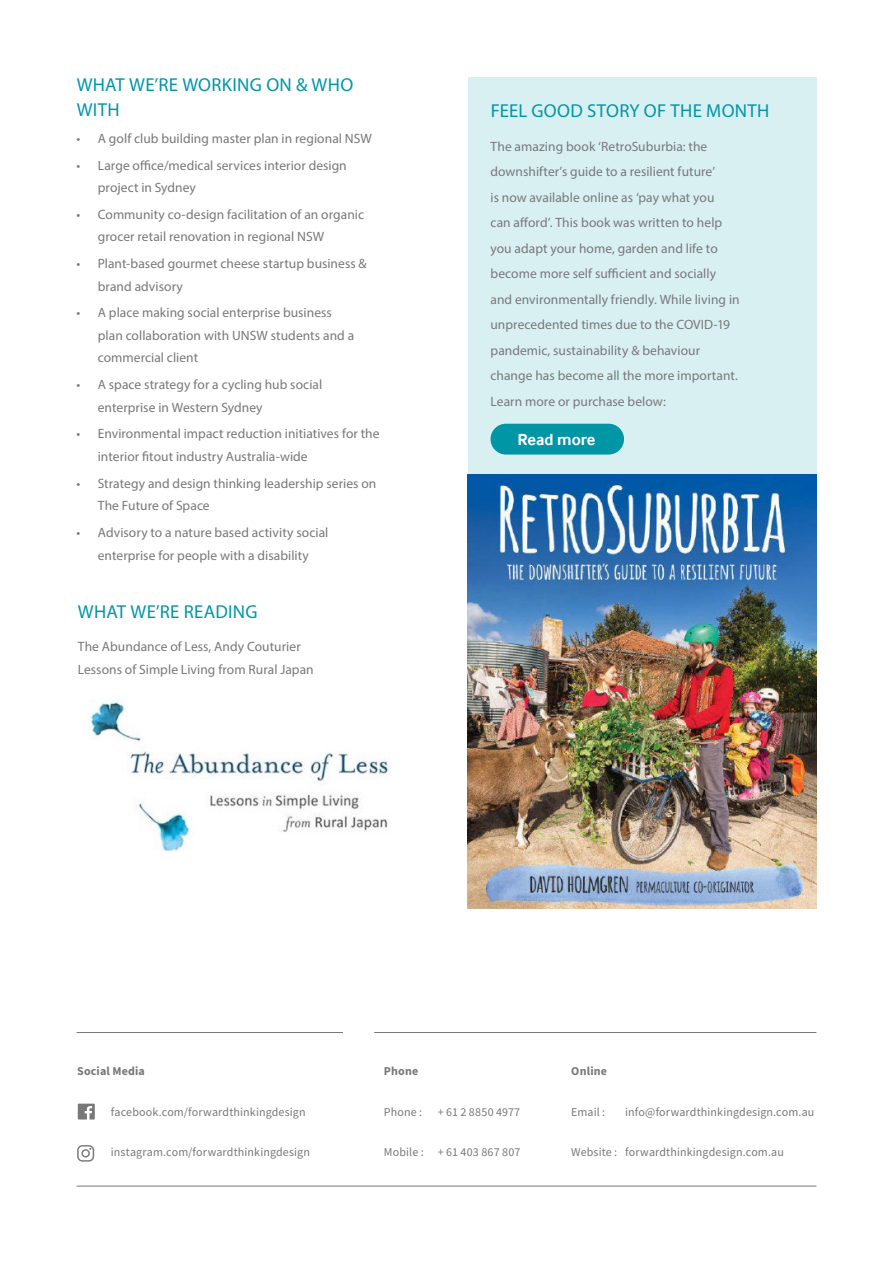
<style>
.page{position:relative;width:893px;height:1263px;background:#fff}
.page>*{position:absolute;margin:0;border:0;box-sizing:border-box;transform-origin:0 0}
.t1{font:18.75px/25.5px "Myriad Pro";letter-spacing:.015em;color:#0096a6}
.t2{font:700 16.5px "Inter Face";color:#fff}
.t3{font:13.5px/25.5px "Myriad Pro";letter-spacing:.005em;color:#787878}
.t4{font:12px "Source Sans Pro";letter-spacing:.01em;color:#787878}
.t5{font:700 12px "Source Sans Pro";letter-spacing:.015em;color:#787878}
</style>
<div class="page">
<hr style="left:77px;top:1186px;width:739px;height:1px;background:#787878">
<hr style="left:77px;top:1032px;width:266px;height:1px;background:#787878">
<hr style="left:374px;top:1032px;width:442px;height:1px;background:#787878">
<svg style="left:78px;top:1103px;width:17px;height:16px"></svg>
<svg style="left:77px;top:1145px;width:17px;height:16px"></svg>
<div style="left:468px;top:77px;width:348px;height:397px;background:#d9f0f2"></div>
<div style="left:490px;top:424px;width:134px;height:31px;background:#0096a6;border-radius:15px"></div>
<img style="left:468px;top:474px;width:348px;height:435px">
<img style="left:90px;top:701px;width:299px;height:150px">
<h1 class="t1" style="left:77px;top:73px;width:278px">WHAT WE’RE WORKING ON &amp; WHO<br>WITH</h1>
<p class="t3" style="left:77px;top:127px;width:297px">• A golf club building master plan in regional NSW</p>
<p class="t3" style="left:98px;top:155px;width:250px;line-height:22.5px;text-indent:-21px">• Large office/medical services interior design project in Sydney</p>
<p class="t3" style="left:98px;top:204px;width:268px;line-height:22.5px;text-indent:-21px">• Community co-design facilitation of an organic grocer retail renovation in regional NSW</p>
<p class="t3" style="left:98px;top:253px;width:270px;line-height:22.5px;text-indent:-21px">• Plant-based gourmet cheese startup business &amp; brand advisory</p>
<p class="t3" style="left:98px;top:303px;width:258px;line-height:22.5px;text-indent:-21px">• A place making social enterprise business plan collaboration with UNSW students and a commercial client</p>
<p class="t3" style="left:98px;top:374px;width:226px;line-height:22.5px;text-indent:-21px">• A space strategy for a cycling hub social enterprise in Western Sydney</p>
<p class="t3" style="left:98px;top:424px;width:283px;line-height:22.5px;text-indent:-21px">• Environmental impact reduction initiatives for the interior fitout industry Australia-wide</p>
<p class="t3" style="left:98px;top:473px;width:280px;line-height:22.5px;text-indent:-21px">• Strategy and design thinking leadership series on<br>The Future of Space</p>
<p class="t3" style="left:77px;top:522px;width:253px;line-height:22.5px;text-align:center">• Advisory to a nature based activity social enterprise for people with a disability</p>
<h1 class="t1" style="left:78px;top:601px;width:181px">WHAT WE’RE READING</h1>
<p class="t3" style="left:78px;top:635px;width:238px;line-height:23.7px">The Abundance of Less, Andy Couturier<br>Lessons of Simple Living from Rural Japan</p>
<h1 class="t1" style="left:491px;top:99px;width:280px">FEEL GOOD STORY OF THE MONTH</h1>
<p class="t3" style="left:490px;top:134px;width:251px">The amazing book ‘RetroSuburbia: the downshifter’s guide to a resilient future’<br>is now available online as ‘pay what you<br>can afford’. This book was written to help you adapt your home, garden and life to become more self sufficient and socially and environmentally friendly. While living in unprecedented times due to the COVID-19 pandemic, sustainability &amp; behaviour change has become all the more important.<br>Learn more or purchase below:</p>
<p class="t2" style="left:518px;top:429px;width:79px">Read more</p>
<p class="t5" style="left:77px;top:1063px;width:69px">Social Media</p>
<p class="t4" style="left:111px;top:1107px;width:196px">facebook.com/forwardthinkingdesign</p>
<p class="t4" style="left:111px;top:1147px;width:201px">instagram.com/forwardthinkingdesign</p>
<p class="t5" style="left:384px;top:1063px;width:36px">Phone</p>
<p class="t4" style="left:384px;top:1107px;width:40px">Phone :</p>
<p class="t4" style="left:438px;top:1107px;width:84px">+ 61 2 8850 4977</p>
<p class="t4" style="left:384px;top:1147px;width:138px">Mobile : + 61 403 867 807</p>
<p class="t5" style="left:571px;top:1063px;width:37px">Online</p>
<p class="t4" style="left:571px;top:1107px;width:35px">Email :</p>
<p class="t4" style="left:625px;top:1107px;width:191px">info@forwardthinkingdesign.com.au</p>
<p class="t4" style="left:571px;top:1147px;width:214px">Website : forwardthinkingdesign.com.au</p>
</div>
